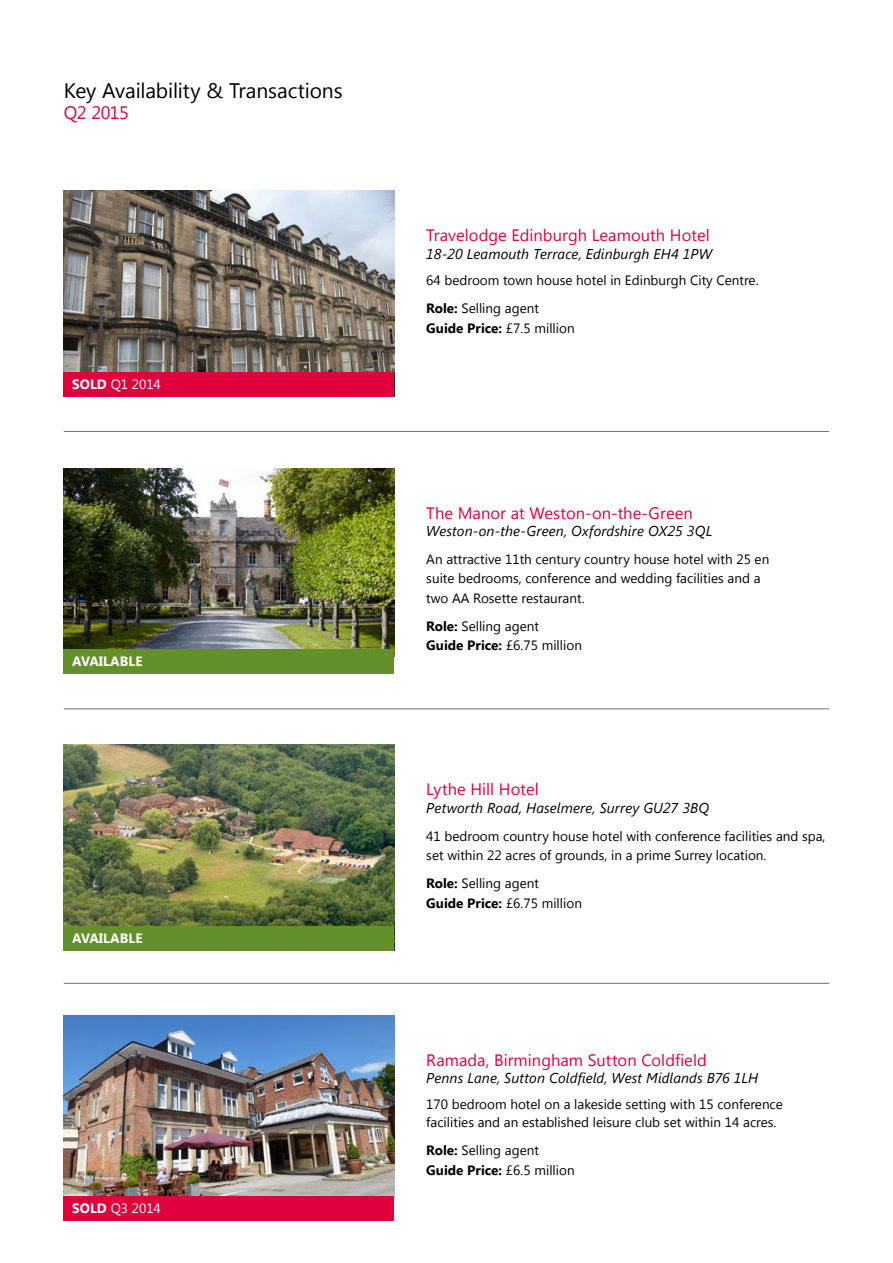
<style>
.page{position:relative;width:893px;height:1263px;background:#fff}
.page>*{position:absolute;margin:0;border:0;box-sizing:border-box;transform-origin:0 0}
.t1{font:21px "Segoe UI";letter-spacing:-.005em;color:#000}
.t2{font:18px "Segoe UI";letter-spacing:-.025em;color:#e2003c}
.t3{font:16.5px "Segoe UI";letter-spacing:.005em;color:#e2003c}
.t4{font:italic 14.25px "Segoe UI";letter-spacing:.01em;color:#000}
.t5{font:13.5px/19.5px "Segoe UI";color:#000}
.t6{font:700 13.5px "Segoe UI";color:#fff}
.t7{font:700 13.5px "Segoe UI";color:#000}
.t8{font:13.5px "Segoe UI";color:#fff}
.s1{font-weight:700}
.s2{font-weight:400}
</style>
<div class="page">
<hr style="left:64px;top:431px;width:765px;height:1px;background:#707172">
<hr style="left:64px;top:708px;width:765px;height:1px;background:#707172">
<hr style="left:64px;top:983px;width:765px;height:1px;background:#707172">
<img style="left:64px;top:1015px;width:330px;height:181px">
<img style="left:64px;top:745px;width:330px;height:181px">
<div style="left:64px;top:926px;width:330px;height:24px;background:#63902b"></div>
<div style="left:64px;top:1196px;width:330px;height:24px;background:#e2003c"></div>
<img style="left:64px;top:468px;width:330px;height:181px">
<div style="left:64px;top:649px;width:330px;height:24px;background:#63902b"></div>
<img style="left:64px;top:191px;width:330px;height:181px">
<div style="left:64px;top:372px;width:330px;height:24px;background:#e2003c"></div>
<h1 class="t1" style="left:64px;top:76px;width:280px">Key Availability &amp; Transactions</h1>
<h2 class="t2" style="left:64px;top:100px;width:67px">Q2 2015</h2>
<p class="t8" style="left:72px;top:375px;width:90px"><span class="s1">SOLD</span> Q1 2014</p>
<p class="t6" style="left:72px;top:652px;width:72px">AVAILABLE</p>
<p class="t6" style="left:72px;top:928px;width:72px">AVAILABLE</p>
<p class="t6" style="left:72px;top:1199px;width:10px">sold</p>
<p class="t8" style="left:111px;top:1199px;width:52px">Q3 2014</p>
<p class="t3" style="left:426px;top:224px;width:285px">Travelodge Edinburgh Leamouth Hotel</p>
<p class="t4" style="left:426px;top:244px;width:287px">18-20 Leamouth Terrace, Edinburgh EH4 1PW</p>
<p class="t5" style="left:426px;top:266px;width:334px;line-height:28px">64 bedroom town house hotel in Edinburgh City Centre.<br><span class="s1">Role:</span> Selling agent</p>
<p class="t7" style="left:426px;top:318px;width:150px">Guide Price: <span class="s2">£7.5 million</span></p>
<p class="t3" style="left:426px;top:501px;width:268px">The Manor at Weston-on-the-Green</p>
<p class="t4" style="left:426px;top:521px;width:287px">Weston-on-the-Green, Oxfordshire OX25 3QL</p>
<p class="t5" style="left:426px;top:549px;width:345px">An attractive 11th century country house hotel with 25 en suite bedrooms, conference and wedding facilities and a two AA Rosette restaurant.</p>
<p class="t5" style="left:426px;top:616px;width:157px"><span class="s1">Role:</span> Selling agent<br><span class="s1">Guide Price:</span> £6.75 million</p>
<p class="t3" style="left:426px;top:778px;width:114px">Lythe Hill Hotel</p>
<p class="t4" style="left:426px;top:797px;width:285px">Petworth Road, Haselmere, Surrey GU27 3BQ</p>
<p class="t5" style="left:426px;top:825px;width:401px">41 bedroom country house hotel with conference facilities and spa, set within 22 acres of grounds, in a prime Surrey location.</p>
<p class="t5" style="left:426px;top:873px;width:157px"><span class="s1">Role:</span> Selling agent<br><span class="s1">Guide Price:</span> £6.75 million</p>
<p class="t3" style="left:426px;top:1048px;width:282px">Ramada, Birmingham Sutton Coldfield</p>
<p class="t4" style="left:426px;top:1068px;width:333px">Penns Lane, Sutton Coldfield, West Midlands B76 1LH</p>
<p class="t5" style="left:426px;top:1095px;width:358px;line-height:18px">170 bedroom hotel on a lakeside setting with 15 conference facilities and an established leisure club set within 14 acres.</p>
<p class="t5" style="left:426px;top:1140px;width:150px"><span class="s1">Role:</span> Selling agent<br><span class="s1">Guide Price:</span> £6.5 million</p>
</div>
